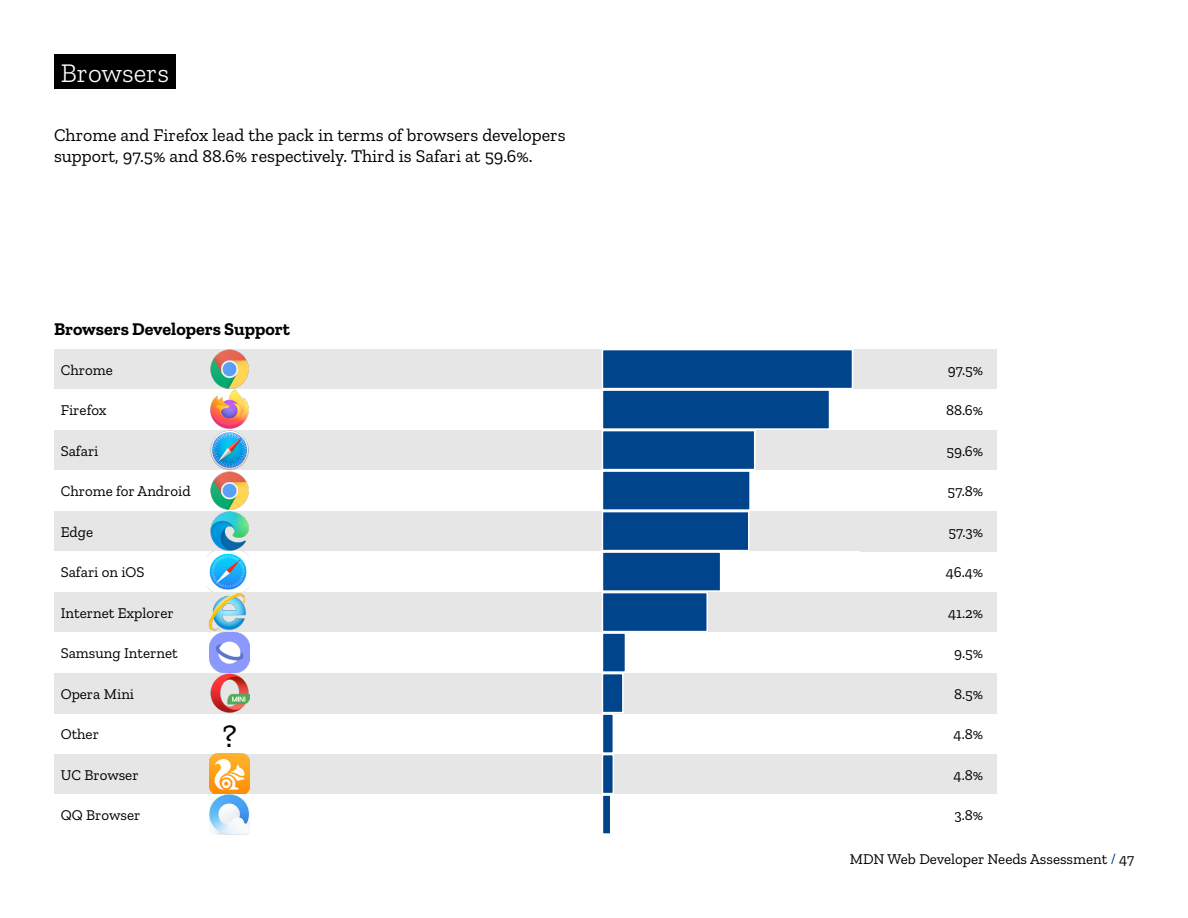
<style>
.page{position:relative;width:1188px;height:918px;background:#fff}
.page>*{position:absolute;margin:0;border:0;box-sizing:border-box;transform-origin:0 0}
.t1{font:33px "Zilla Slab";color:#000}
.t2{font:300 27px "Zilla Slab";color:#fff}
.Body_Copy{font:18px/21.6px "Zilla Slab";color:#000}
.t3{font:700 18px "Zilla Slab";color:#000}
.t4{font:15px "Zilla Slab";color:#000}
.s1{color:#00458b}
</style>
<div class="page">
<div style="left:54px;top:349px;width:943px;height:40px;background:#e6e6e6"></div>
<div style="left:54px;top:430px;width:943px;height:40px;background:#e6e6e6"></div>
<div style="left:54px;top:511px;width:943px;height:40px;background:#e6e6e6"></div>
<div style="left:54px;top:592px;width:943px;height:40px;background:#e6e6e6"></div>
<div style="left:54px;top:673px;width:943px;height:40px;background:#e6e6e6"></div>
<div style="left:54px;top:754px;width:943px;height:40px;background:#e6e6e6"></div>
<div style="left:602px;top:349px;width:251px;height:40px;background:#00458b;border:2px solid #fff"></div>
<div style="left:602px;top:389px;width:228px;height:41px;background:#00458b;border:2px solid #fff"></div>
<div style="left:602px;top:430px;width:153px;height:40px;background:#00458b;border:2px solid #fff"></div>
<div style="left:602px;top:470px;width:149px;height:41px;background:#00458b;border:2px solid #fff"></div>
<div style="left:602px;top:511px;width:148px;height:40px;background:#00458b;border:2px solid #fff"></div>
<div style="left:602px;top:551px;width:119px;height:41px;background:#00458b;border:2px solid #fff"></div>
<div style="left:602px;top:592px;width:106px;height:40px;background:#00458b;border:2px solid #fff"></div>
<div style="left:602px;top:632px;width:24px;height:41px;background:#00458b;border:2px solid #fff"></div>
<div style="left:602px;top:673px;width:22px;height:40px;background:#00458b;border:2px solid #fff"></div>
<div style="left:602px;top:754px;width:12px;height:40px;background:#00458b;border:2px solid #fff"></div>
<div style="left:602px;top:713px;width:12px;height:41px;background:#00458b;border:2px solid #fff"></div>
<div style="left:602px;top:794px;width:9px;height:41px;background:#00458b;border:2px solid #fff"></div>
<img style="left:210px;top:349px;width:39px;height:202px">
<img style="left:208px;top:551px;width:40px;height:41px">
<img style="left:208px;top:593px;width:38px;height:38px">
<img style="left:209px;top:632px;width:41px;height:81px">
<img style="left:209px;top:754px;width:41px;height:81px">
<div style="left:54px;top:54px;width:122px;height:35px;background:#000"></div>
<h2 class="t2" style="left:61px;top:58px;width:110px">Browsers</h2>
<p class="Body_Copy" style="left:54px;top:124px;width:513px">Chrome and Firefox lead the pack in terms of browsers developers support, 97.5% and 88.6% respectively. Third is Safari at 59.6%.</p>
<p class="t3" style="left:54px;top:319px;width:237px">Browsers Developers Support</p>
<p class="t4" style="left:61px;top:362px;width:54px">Chrome</p>
<p class="t4" style="left:61px;top:402px;width:47px">Firefox</p>
<p class="t4" style="left:61px;top:443px;width:39px">Safari</p>
<p class="t4" style="left:61px;top:483px;width:131px">Chrome for Android</p>
<p class="t4" style="left:61px;top:524px;width:34px">Edge</p>
<p class="t4" style="left:61px;top:564px;width:85px">Safari on iOS</p>
<p class="t4" style="left:61px;top:605px;width:115px">Internet Explorer</p>
<p class="t4" style="left:61px;top:645px;width:118px">Samsung Internet</p>
<p class="t4" style="left:61px;top:686px;width:75px">Opera Mini</p>
<p class="t4" style="left:61px;top:725px;width:40px">Other</p>
<p class="t4" style="left:61px;top:767px;width:79px">UC Browser</p>
<p class="t4" style="left:61px;top:807px;width:81px">QQ Browser</p>
<p class="t1" style="left:222px;top:717px;width:16px">?</p>
<p class="t4" style="left:948px;top:362px;width:37px">97.5%</p>
<p class="t4" style="left:946px;top:402px;width:39px">88.6%</p>
<p class="t4" style="left:946px;top:443px;width:38px">59.6%</p>
<p class="t4" style="left:948px;top:483px;width:37px">57.8%</p>
<p class="t4" style="left:948px;top:524px;width:36px">57.3%</p>
<p class="t4" style="left:946px;top:564px;width:39px">46.4%</p>
<p class="t4" style="left:948px;top:605px;width:37px">41.2%</p>
<p class="t4" style="left:954px;top:645px;width:31px">9.5%</p>
<p class="t4" style="left:954px;top:686px;width:31px">8.5%</p>
<p class="t4" style="left:954px;top:726px;width:31px">4.8%</p>
<p class="t4" style="left:954px;top:767px;width:31px">4.8%</p>
<p class="t4" style="left:954px;top:807px;width:30px">3.8%</p>
<p class="t4" style="left:850px;top:851px;width:286px">MDN Web Developer Needs Assessment <span class="s1">/</span> 47</p>
</div>
